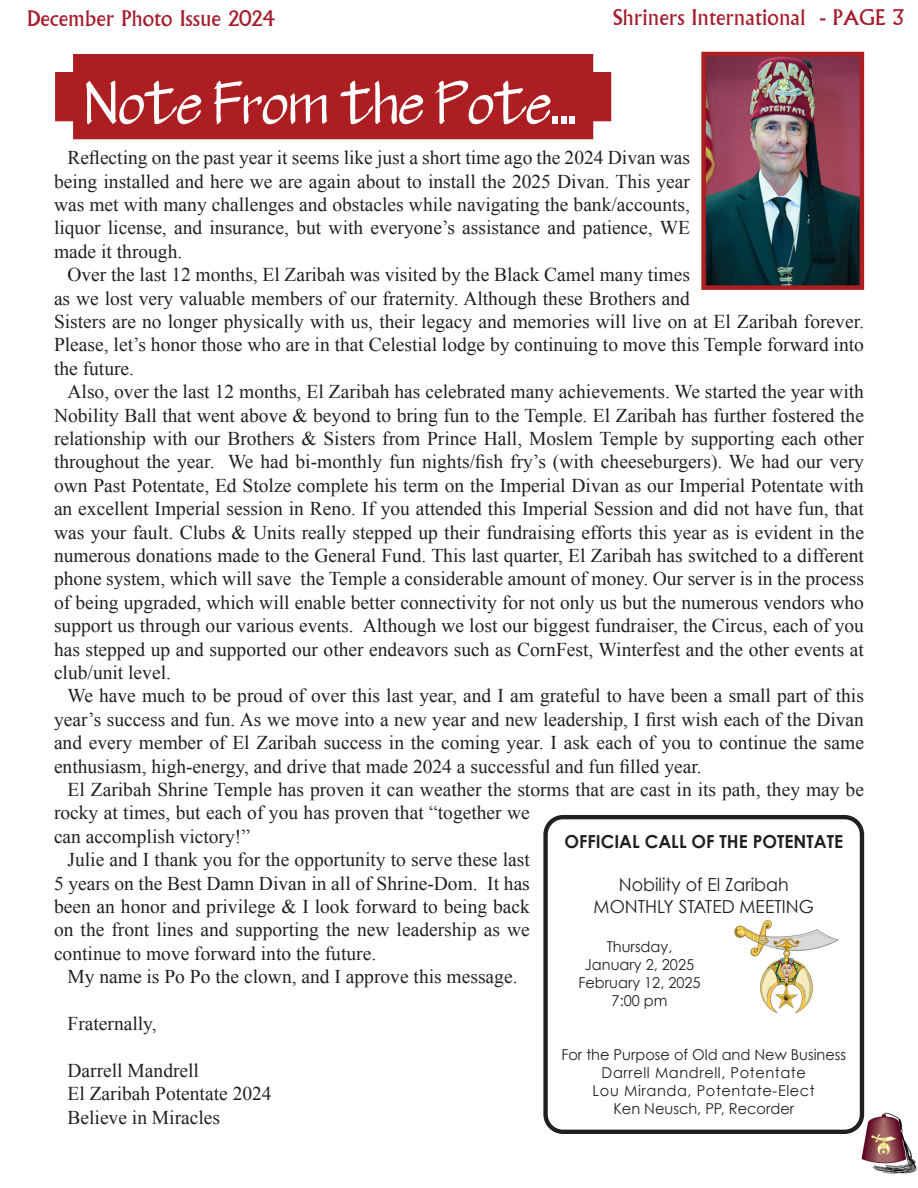
<style>
.page{position:relative;width:918px;height:1188px;background:#fff}
.page>*{position:absolute;margin:0;border:0;box-sizing:border-box;transform-origin:0 0}
.t1{font:54px "OLIVEOIL Bold";color:#fff}
.t2{font:21px "Albertus";color:#a51d2c}
.t3{font:19.5px/23.4px "Times New Roman";color:#231f20;text-align:justify}
.t4{font:18px "Century Gothic";color:#231f20}
.t5{font:700 18px "Century Gothic";color:#231f20}
.t6{font:15px "Century Gothic";color:#231f20}
.t7{font:15px "Century Gothic";letter-spacing:.04em;color:#231f20}
</style>
<div class="page">
<img style="left:861px;top:1111px;width:56px;height:63px">
<div style="left:55px;top:54px;width:556px;height:85px;background:#ac1e21"></div>
<img style="left:706px;top:57px;width:153px;height:228px">
<div style="left:701px;top:52px;width:163px;height:238px;border:4px solid #ac1e21"></div>
<div style="left:543px;top:815px;width:321px;height:319px;border:4px solid #231f20;border-radius:17px"></div>
<img style="left:734px;top:920px;width:105px;height:93px">
<p class="t2" style="left:27px;top:6px;width:249px">December Photo Issue 2024</p>
<p class="t2" style="left:613px;top:5px;width:293px">Shriners International - PAGE 3</p>
<p class="t1" style="left:87px;top:68px;width:493px">Note From the Pote...</p>
<p class="t3" style="left:54px;top:146px;width:638px;text-indent:14px">Reflecting on the past year it seems like just a short time ago the 2024 Divan was being installed and here we are again about to install the 2025 Divan. This year was met with many challenges and obstacles while navigating the bank/accounts, liquor license, and insurance, but with everyone’s assistance and patience, WE made it through.</p>
<p class="t3" style="left:54px;top:263px;width:812px;text-align:left;text-indent:14px">Over the last 12 months, El Zaribah was visited by the Black Camel many times<br>as we lost very valuable members of our fraternity. Although these Brothers and<br>Sisters are no longer physically with us, their legacy and memories will live on at El Zaribah forever.<br>Please, let’s honor those who are in that Celestial lodge by continuing to move this Temple forward into the future.</p>
<p class="t3" style="left:54px;top:380px;width:812px;text-indent:14px">Also, over the last 12 months, El Zaribah has celebrated many achievements. We started the year with Nobility Ball that went above &amp; beyond to bring fun to the Temple. El Zaribah has further fostered the relationship with our Brothers &amp; Sisters from Prince Hall, Moslem Temple by supporting each other throughout the year. We had bi-monthly fun nights/fish fry’s (with cheeseburgers). We had our very own Past Potentate, Ed Stolze complete his term on the Imperial Divan as our Imperial Potentate with an excellent Imperial session in Reno. If you attended this Imperial Session and did not have fun, that was your fault. Clubs &amp; Units really stepped up their fundraising efforts this year as is evident in the numerous donations made to the General Fund. This last quarter, El Zaribah has switched to a different phone system, which will save the Temple a considerable amount of money. Our server is in the process of being upgraded, which will enable better connectivity for not only us but the numerous vendors who support us through our various events. Although we lost our biggest fundraiser, the Circus, each of you has stepped up and supported our other endeavors such as CornFest, Winterfest and the other events at club/unit level.</p>
<p class="t3" style="left:54px;top:684px;width:812px;text-indent:14px">We have much to be proud of over this last year, and I am grateful to have been a small part of this year’s success and fun. As we move into a new year and new leadership, I first wish each of the Divan and every member of El Zaribah success in the coming year. I ask each of you to continue the same enthusiasm, high-energy, and drive that made 2024 a successful and fun filled year.</p>
<p class="t3" style="left:54px;top:777px;width:812px;text-align:left;text-indent:14px">El Zaribah Shrine Temple has proven it can weather the storms that are cast in its path, they may be rocky at times, but each of you has proven that “together we<br>can accomplish victory!”</p>
<p class="t3" style="left:54px;top:848px;width:477px;text-indent:14px">Julie and I thank you for the opportunity to serve these last 5 years on the Best Damn Divan in all of Shrine-Dom. It has been an honor and privilege &amp; I look forward to being back on the front lines and supporting the new leadership as we continue to move forward into the future.</p>
<p class="t3" style="left:68px;top:965px;width:452px">My name is Po Po the clown, and I approve this message.</p>
<p class="t3" style="left:68px;top:1011px;width:91px">Fraternally,</p>
<p class="t3" style="left:68px;top:1058px;width:133px">Darrell Mandrell</p>
<p class="t3" style="left:68px;top:1082px;width:206px">El Zaribah Potentate 2024</p>
<p class="t3" style="left:68px;top:1105px;width:154px">Believe in Miracles</p>
<p class="t5" style="left:564px;top:830px;width:280px">OFFICIAL CALL OF THE POTENTATE</p>
<p class="t4" style="left:619px;top:874px;width:171px">Nobility of El Zaribah</p>
<p class="t4" style="left:594px;top:895px;width:222px">MONTHLY STATED MEETING</p>
<p class="t6" style="left:607px;top:938px;width:67px">Thursday,</p>
<p class="t6" style="left:585px;top:956px;width:111px">January 2, 2025</p>
<p class="t6" style="left:578px;top:974px;width:124px">February 12, 2025</p>
<p class="t6" style="left:612px;top:992px;width:57px">7:00 pm</p>
<p class="t6" style="left:561px;top:1046px;width:286px">For the Purpose of Old and New Business</p>
<p class="t7" style="left:602px;top:1064px;width:206px">Darrell Mandrell, Potentate</p>
<p class="t7" style="left:593px;top:1082px;width:224px">Lou Miranda, Potentate-Elect</p>
<p class="t6" style="left:613px;top:1100px;width:182px">Ken Neusch, PP, Recorder</p>
</div>
